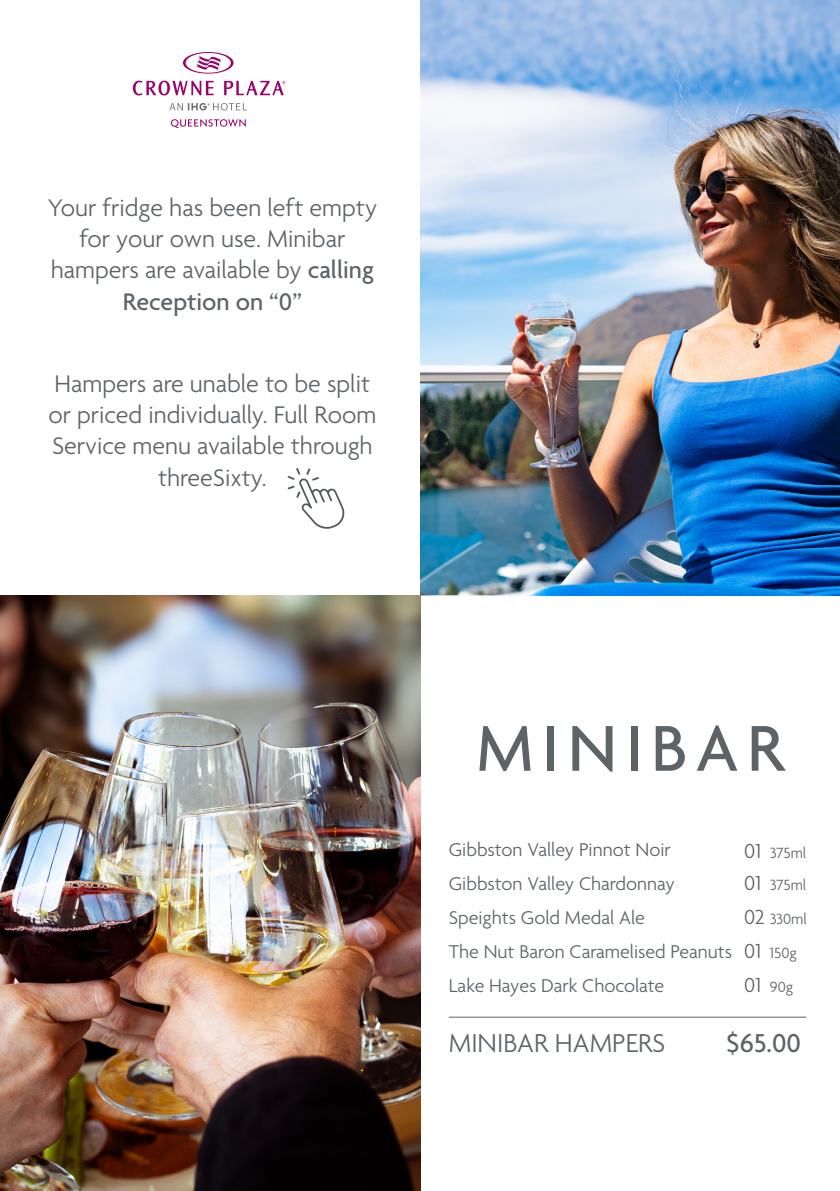
<style>
.page{position:relative;width:840px;height:1191px;background:#fff}
.page>*{position:absolute;margin:0;border:0;box-sizing:border-box;transform-origin:0 0}
.t1{font:500 70px "Agenda";letter-spacing:.12em;color:#5e6367}
.t2{font:300 28px "Agenda";color:#5e6367}
.t3{font:500 28px "Agenda";color:#5e6367}
.t4{font:300 26px/31.2px "Agenda";color:#5e6367;text-align:center}
.t5{font:300 22px "Agenda";color:#5e6367}
.t6{font:300 20px "Agenda";color:#5e6367}
.t7{font:300 16px "Agenda";color:#5e6367}
.s1{font-weight:500}
</style>
<div class="page">
<img style="left:0;top:595px;width:420px;height:596px">
<img style="left:420px;top:0;width:419px;height:595px">
<hr style="left:448px;top:1016px;width:357px;height:1px;background:#5e6367">
<svg style="left:133px;top:81px;width:80px;height:14px"></svg>
<svg style="left:224px;top:81px;width:61px;height:14px"></svg>
<svg style="left:169px;top:103px;width:78px;height:7px"></svg>
<svg style="left:183px;top:52px;width:50px;height:22px"></svg>
<svg style="left:171px;top:119px;width:74px;height:9px"></svg>
<svg style="left:287px;top:468px;width:58px;height:61px"></svg>
<p class="t4" style="left:48px;top:194px;width:331px">Your fridge has been left empty for your own use. Minibar hampers are available by <span class="s1">calling<br>Reception on “0”</span></p>
<p class="t4" style="left:48px;top:370px;width:329px">Hampers are unable to be split or priced individually. Full Room<br>Service menu available through threeSixty.</p>
<p class="t1" style="left:476px;top:710px;width:309px">MINIBAR</p>
<p class="t6" style="left:448px;top:839px;width:223px">Gibbston Valley Pinnot Noir</p>
<p class="t6" style="left:448px;top:873px;width:227px">Gibbston Valley Chardonnay</p>
<p class="t6" style="left:448px;top:907px;width:197px">Speights Gold Medal Ale</p>
<p class="t6" style="left:448px;top:941px;width:285px">The Nut Baron Caramelised Peanuts</p>
<p class="t6" style="left:448px;top:975px;width:217px">Lake Hayes Dark Chocolate</p>
<p class="t5" style="left:743px;top:839px;width:18px">01</p>
<p class="t5" style="left:743px;top:871px;width:18px">01</p>
<p class="t5" style="left:743px;top:905px;width:22px">02</p>
<p class="t5" style="left:743px;top:939px;width:18px">01</p>
<p class="t5" style="left:743px;top:973px;width:18px">01</p>
<p class="t7" style="left:769px;top:844px;width:38px">375ml</p>
<p class="t7" style="left:769px;top:876px;width:38px">375ml</p>
<p class="t7" style="left:769px;top:910px;width:38px">330ml</p>
<p class="t7" style="left:769px;top:944px;width:28px">150g</p>
<p class="t7" style="left:769px;top:978px;width:25px">90g</p>
<p class="t2" style="left:448px;top:1028px;width:218px">MINIBAR HAMPERS</p>
<p class="t3" style="left:726px;top:1028px;width:76px">$65.00</p>
</div>
